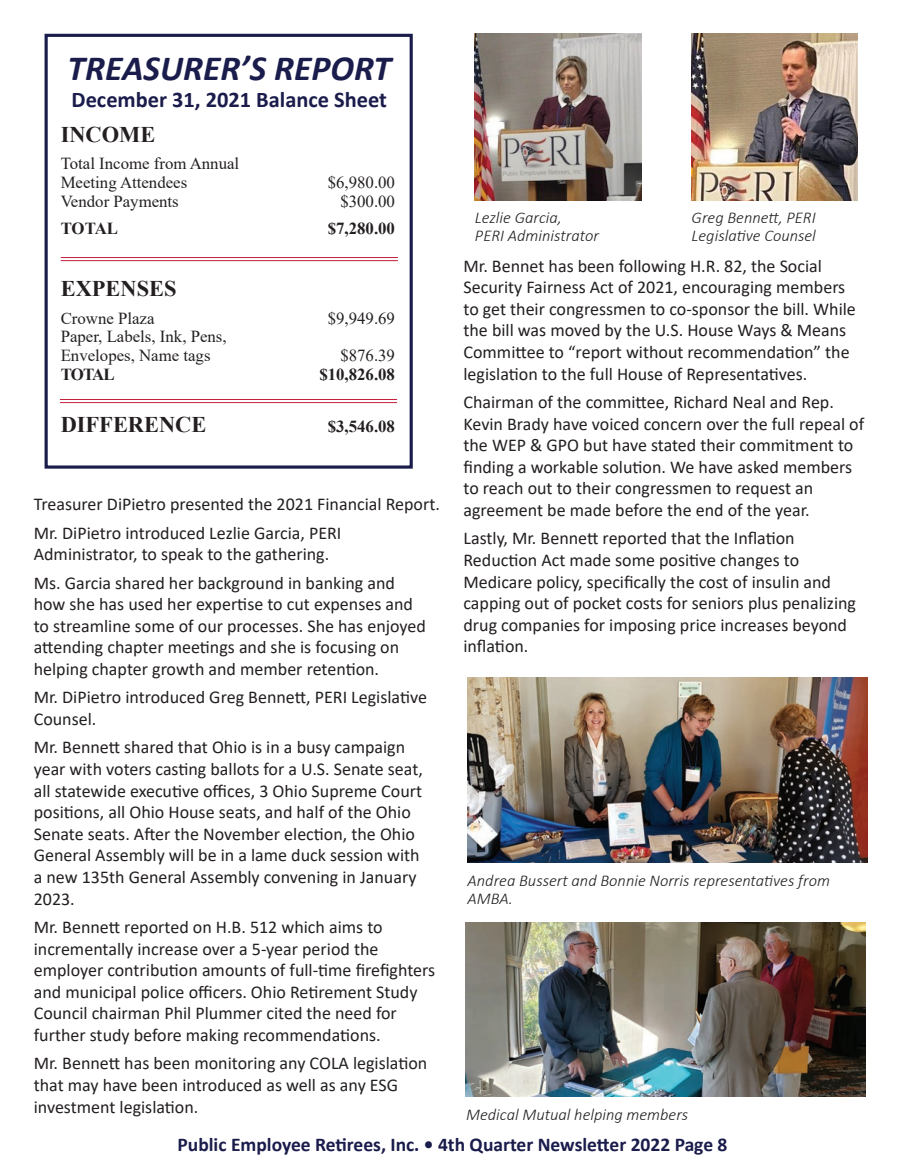
<style>
.page{position:relative;width:905px;height:1175px;background:#fff}
.page>*{position:absolute;margin:0;border:0;box-sizing:border-box;transform-origin:0 0}
.t1{font:italic 700 35.4px "Calibri";color:#1a1c4b}
.t2{font:700 22.35px "Calibri";color:#1a1c4b}
.t3{font:700 22.35px "Times New Roman";color:#231f20}
.t4{font:700 19.5px "Calibri";color:#1a1c4b}
.t5{font:18px/21.6px "Calibri";color:#231f20}
.t6{font:16.8px/18.6px "Times New Roman";color:#231f20}
.t7{font:700 16.8px "Times New Roman";color:#231f20}
.t8{font:italic 300 16.5px/18px "Calibri";color:#231f20}
</style>
<div class="page">
<div style="left:45px;top:34px;width:368px;height:434px;background:#fff;border:3px solid #1a1c4b"></div>
<hr style="left:61px;top:257px;width:337px;height:1px;background:#c51f3d">
<hr style="left:61px;top:260px;width:337px;height:1px;background:#c51f3d">
<img style="left:475px;top:33px;width:166px;height:168px">
<img style="left:691px;top:34px;width:166px;height:167px">
<img style="left:467px;top:677px;width:400px;height:185px">
<img style="left:465px;top:922px;width:401px;height:174px">
<hr style="left:60px;top:399px;width:337px;height:1px;background:#c51f3d">
<hr style="left:60px;top:402px;width:337px;height:1px;background:#c51f3d">
<h1 class="t1" style="left:68px;top:43px;width:325px">TREASURER’S REPORT</h1>
<p class="t2" style="left:72px;top:84px;width:317px">December 31, 2021 Balance Sheet</p>
<p class="t3" style="left:61px;top:119px;width:96px">INCOME</p>
<p class="t6" style="left:61px;top:154px;width:180px">Total Income from Annual<br>Meeting Attendees</p>
<p class="t6" style="left:328px;top:173px;width:69px">$6,980.00</p>
<p class="t6" style="left:61px;top:191px;width:120px">Vendor Payments</p>
<p class="t6" style="left:340px;top:191px;width:56px">$300.00</p>
<p class="t7" style="left:61px;top:216px;width:59px">TOTAL</p>
<p class="t7" style="left:328px;top:216px;width:69px">$7,280.00</p>
<p class="t8" style="left:475px;top:208px;width:125px">Lezlie Garcia,<br>PERI Administrator</p>
<p class="t8" style="left:691px;top:208px;width:126px">Greg Bennett, PERI<br>Legislative Counsel</p>
<p class="t5" style="left:463px;top:254px;width:394px">Mr. Bennet has been following H.R. 82, the Social Security Fairness Act of 2021, encouraging members to get their congressmen to co-sponsor the bill. While the bill was moved by the U.S. House Ways &amp; Means Committee to “report without recommendation” the legislation to the full House of Representatives.</p>
<p class="t5" style="left:463px;top:391px;width:402px">Chairman of the committee, Richard Neal and Rep.<br>Kevin Brady have voiced concern over the full repeal of the WEP &amp; GPO but have stated their commitment to finding a workable solution. We have asked members to reach out to their congressmen to request an agreement be made before the end of the year.</p>
<p class="t5" style="left:463px;top:527px;width:394px">Lastly, Mr. Bennett reported that the Inflation Reduction Act made some positive changes to Medicare policy, specifically the cost of insulin and capping out of pocket costs for seniors plus penalizing drug companies for imposing price increases beyond inflation.</p>
<p class="t3" style="left:61px;top:273px;width:117px">EXPENSES</p>
<p class="t6" style="left:61px;top:308px;width:95px">Crowne Plaza</p>
<p class="t6" style="left:328px;top:308px;width:69px">$9,949.69</p>
<p class="t6" style="left:61px;top:327px;width:167px">Paper, Labels, Ink, Pens,<br>Envelopes, Name tags</p>
<p class="t6" style="left:340px;top:345px;width:56px">$876.39</p>
<p class="t7" style="left:61px;top:362px;width:55px">TOTAL</p>
<p class="t7" style="left:319px;top:362px;width:77px">$10,826.08</p>
<p class="t3" style="left:61px;top:408px;width:147px">DIFFERENCE</p>
<p class="t7" style="left:328px;top:414px;width:69px">$3,546.08</p>
<p class="t5" style="left:34px;top:489px;width:408px;line-height:28.3px">Treasurer DiPietro presented the 2021 Financial Report.<br>Mr. DiPietro introduced Lezlie Garcia, PERI</p>
<p class="t5" style="left:34px;top:539px;width:363px;line-height:28.3px">Administrator, to speak to the gathering.<br>Ms. Garcia shared her background in banking and</p>
<p class="t5" style="left:34px;top:593px;width:393px">how she has used her expertise to cut expenses and to streamline some of our processes. She has enjoyed attending chapter meetings and she is focusing on helping chapter growth and member retention.</p>
<p class="t5" style="left:34px;top:686px;width:395px">Mr. DiPietro introduced Greg Bennett, PERI Legislative<br>Counsel.</p>
<p class="t5" style="left:34px;top:736px;width:390px">Mr. Bennett shared that Ohio is in a busy campaign year with voters casting ballots for a U.S. Senate seat, all statewide executive offices, 3 Ohio Supreme Court positions, all Ohio House seats, and half of the Ohio Senate seats. After the November election, the Ohio General Assembly will be in a lame duck session with a new 135th General Assembly convening in January 2023.</p>
<p class="t5" style="left:34px;top:915px;width:403px">Mr. Bennett reported on H.B. 512 which aims to incrementally increase over a 5-year period the employer contribution amounts of full-time firefighters and municipal police officers. Ohio Retirement Study Council chairman Phil Plummer cited the need for further study before making recommendations.</p>
<p class="t5" style="left:34px;top:1052px;width:395px">Mr. Bennett has been monitoring any COLA legislation that may have been introduced as well as any ESG investment legislation.</p>
<p class="t8" style="left:467px;top:871px;width:364px">Andrea Bussert and Bonnie Norris representatives from<br>AMBA.</p>
<p class="t8" style="left:466px;top:1104px;width:224px">Medical Mutual helping members</p>
<p class="t4" style="left:177px;top:1131px;width:551px">Public Employee Retirees, Inc. • 4th Quarter Newsletter 2022 Page 8</p>
</div>
